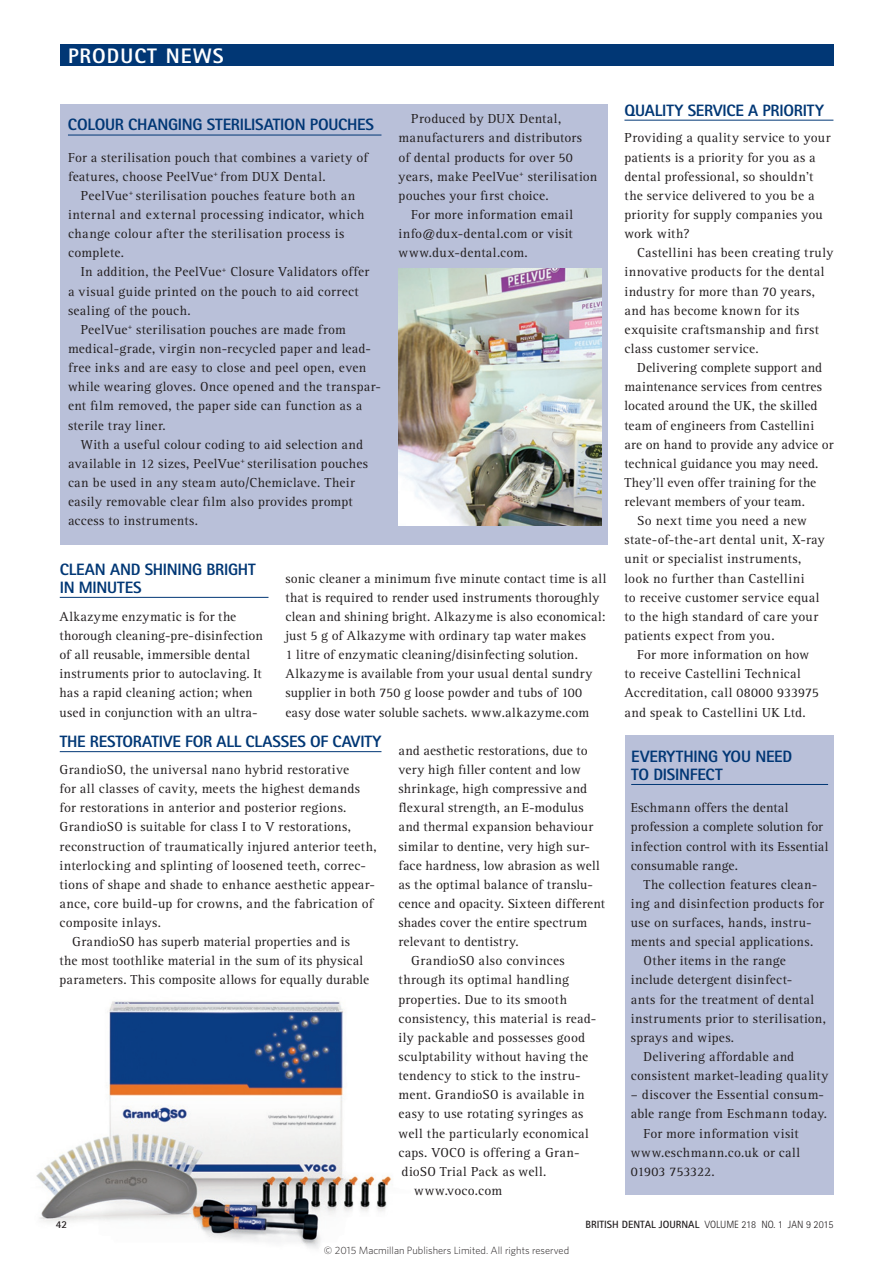
<style>
.page{position:relative;width:893px;height:1263px;background:#fff}
.page>*{position:absolute;margin:0;border:0;box-sizing:border-box;transform-origin:0 0}
.t1{font:800 21px "Rotis Sans Serif Std";letter-spacing:.05em;color:#fff}
._1_BDJ_trade_heading{font:800 16.5px/18px "Rotis Sans Serif Std";letter-spacing:-.015em;color:#013775}
._1_BDJ_body{font:13.5px/19.2px "Rotis Serif Std";letter-spacing:.02em;color:#231f20}
.t2{font:300 10.5px "Whitney";color:#231f20}
.t3{font:300 10.5px "Rotis Sans Serif Std";color:#231f20}
.t4{font:700 10.5px "Rotis Sans Serif Std";color:#231f20}
.s1{font-weight:700}
</style>
<div class="page">
<div style="left:60px;top:45px;width:773px;height:21px;background:#013775"></div>
<hr style="left:624px;top:120px;width:209px;height:1px;background:#013775">
<img style="left:36px;top:1001px;width:355px;height:248px">
<hr style="left:60px;top:751px;width:321px;height:1px;background:#013775">
<hr style="left:60px;top:597px;width:208px;height:1px;background:#013775">
<div style="left:60px;top:104px;width:547px;height:440px;background:#b9c0d9"></div>
<hr style="left:68px;top:135px;width:313px;height:1px;background:#013775">
<img style="left:398px;top:268px;width:203px;height:257px">
<div style="left:625px;top:736px;width:208px;height:459px;background:#b9c0d9"></div>
<hr style="left:631px;top:784px;width:197px;height:1px;background:#013775">
<svg style="left:319px;top:1243px;width:72px;height:6px"></svg>
<p class="t1" style="left:68px;top:42px;width:157px">PRODUCT NEWS</p>
<p class="_1_BDJ_trade_heading" style="left:68px;top:116px;width:308px">COLOUR CHANGING STERILISATION POUCHES</p>
<p class="_1_BDJ_body" style="left:398px;top:110px;width:200px;text-indent:13px">Produced by DUX Dental, manufacturers and distributors<br>of dental products for over 50 years, make PeelVue<sup>+</sup> sterilisation pouches your first choice.</p>
<p class="_1_BDJ_body" style="left:398px;top:205px;width:176px;text-align:justify;text-indent:13px">For more information email info@dux-dental.com or visit www.dux-dental.com.</p>
<p class="_1_BDJ_body" style="left:68px;top:148px;width:301px">For a sterilisation pouch that combines a variety of features, choose PeelVue<sup>+</sup> from DUX Dental.</p>
<p class="_1_BDJ_body" style="left:68px;top:186px;width:298px;text-indent:13px">PeelVue<sup>+</sup> sterilisation pouches feature both an internal and external processing indicator, which change colour after the sterilisation process is complete.</p>
<p class="_1_BDJ_body" style="left:68px;top:263px;width:303px;text-indent:13px">In addition, the PeelVue<sup>+</sup> Closure Validators offer a visual guide printed on the pouch to aid correct sealing of the pouch.</p>
<p class="_1_BDJ_body" style="left:68px;top:320px;width:315px;text-indent:13px">PeelVue<sup>+</sup> sterilisation pouches are made from medical-grade, virgin non-recycled paper and lead&shy;free inks and are easy to close and peel open, even while wearing gloves. Once opened and the transpar&shy;ent film removed, the paper side can function as a sterile tray liner.</p>
<p class="_1_BDJ_body" style="left:68px;top:435px;width:301px;text-indent:13px">With a useful colour coding to aid selection and available in 12 sizes, PeelVue<sup>+</sup> sterilisation pouches can be used in any steam auto/Chemiclave. Their easily removable clear film also provides prompt access to instruments.</p>
<p class="_1_BDJ_trade_heading" style="left:60px;top:560px;width:198px">CLEAN AND SHINING BRIGHT<br>IN MINUTES</p>
<p class="_1_BDJ_body" style="left:60px;top:607px;width:205px">Alkazyme enzymatic is for the thorough cleaning-pre-disinfection of all reusable, immersible dental instruments prior to autoclaving. It has a rapid cleaning action; when used in conjunction with an ultra-</p>
<p class="_1_BDJ_body" style="left:285px;top:569px;width:322px">sonic cleaner a minimum five minute contact time is all that is required to render used instruments thoroughly clean and shining bright. Alkazyme is also economical: just 5 g of Alkazyme with ordinary tap water makes<br>1 litre of enzymatic cleaning/disinfecting solution.<br>Alkazyme is available from your usual dental sundry supplier in both 750 g loose powder and tubs of 100 easy dose water soluble sachets. www.alkazyme.com</p>
<p class="_1_BDJ_trade_heading" style="left:60px;top:732px;width:323px">THE RESTORATIVE FOR ALL CLASSES OF CAVITY</p>
<p class="_1_BDJ_body" style="left:60px;top:760px;width:319px">GrandioSO, the universal nano hybrid restorative<br>for all classes of cavity, meets the highest demands for restorations in anterior and posterior regions.<br>GrandioSO is suitable for class I to V restorations, reconstruction of traumatically injured anterior teeth, interlocking and splinting of loosened teeth, correc&shy;tions of shape and shade to enhance aesthetic appear&shy;ance, core build-up for crowns, and the fabrication of composite inlays.</p>
<p class="_1_BDJ_body" style="left:60px;top:932px;width:311px;text-align:center">GrandioSO has superb material properties and is<br>the most toothlike material in the sum of its physical parameters. This composite allows for equally durable</p>
<p class="_1_BDJ_body" style="left:398px;top:741px;width:208px">and aesthetic restorations, due to very high filler content and low shrinkage, high compressive and flexural strength, an E-modulus and thermal expansion behaviour similar to dentine, very high sur&shy;face hardness, low abrasion as well as the optimal balance of translu&shy;cence and opacity. Sixteen different shades cover the entire spectrum relevant to dentistry.</p>
<p class="_1_BDJ_body" style="left:398px;top:952px;width:199px;text-indent:13px">GrandioSO also convinces through its optimal handling properties. Due to its smooth consistency, this material is read&shy;ily packable and possesses good sculptability without having the tendency to stick to the instru&shy;ment. GrandioSO is available in easy to use rotating syringes as well the particularly economical caps. VOCO is offering a Gran&shy;dioSO Trial Pack as well.</p>
<p class="_1_BDJ_body" style="left:414px;top:1181px;width:89px">www.voco.com</p>
<p class="_1_BDJ_trade_heading" style="left:624px;top:101px;width:201px">QUALITY SERVICE A PRIORITY</p>
<p class="_1_BDJ_body" style="left:624px;top:129px;width:208px">Providing a quality service to your patients is a priority for you as a dental professional, so shouldn’t the service delivered to you be a priority for supply companies you work with?</p>
<p class="_1_BDJ_body" style="left:624px;top:244px;width:210px;text-indent:13px">Castellini has been creating truly innovative products for the dental industry for more than 70 years, and has become known for its exquisite craftsmanship and first class customer service.</p>
<p class="_1_BDJ_body" style="left:624px;top:358px;width:210px;text-indent:13px">Delivering complete support and maintenance services from centres located around the UK, the skilled team of engineers from Castellini are on hand to provide any advice or technical guidance you may need.<br>They’ll even offer training for the relevant members of your team.</p>
<p class="_1_BDJ_body" style="left:624px;top:511px;width:202px;text-indent:13px">So next time you need a new state-of-the-art dental unit, X-ray unit or specialist instruments, look no further than Castellini<br>to receive customer service equal to the high standard of care your patients expect from you.</p>
<p class="_1_BDJ_body" style="left:624px;top:645px;width:196px;text-indent:13px">For more information on how to receive Castellini Technical<br>Accreditation, call 08000 933975 and speak to Castellini UK Ltd.</p>
<p class="_1_BDJ_trade_heading" style="left:631px;top:747px;width:162px">EVERYTHING YOU NEED<br>TO DISINFECT</p>
<p class="_1_BDJ_body" style="left:631px;top:798px;width:199px">Eschmann offers the dental profession a complete solution for infection control with its Essential consumable range.</p>
<p class="_1_BDJ_body" style="left:631px;top:875px;width:195px;text-indent:13px">The collection features clean&shy;ing and disinfection products for use on surfaces, hands, instru&shy;ments and special applications.</p>
<p class="_1_BDJ_body" style="left:631px;top:952px;width:197px;text-indent:13px">Other items in the range include detergent disinfect-<br>ants for the treatment of dental instruments prior to sterilisation, sprays and wipes.</p>
<p class="_1_BDJ_body" style="left:631px;top:1047px;width:199px;text-indent:13px">Delivering affordable and consistent market-leading quality</p>
<p class="_1_BDJ_body" style="left:631px;top:1085px;width:198px">– discover the Essential consum&shy;able range from Eschmann today.</p>
<p class="_1_BDJ_body" style="left:631px;top:1124px;width:171px;text-align:justify;text-indent:13px">For more information visit www.eschmann.co.uk or call 01903 753322.</p>
<p class="t4" style="left:56px;top:1217px;width:13px">42</p>
<p class="t3" style="left:586px;top:1218px;width:249px"><span class="s1">BRITISH DENTAL JOURNAL</span> VOLUME 218 NO. 1 JAN 9 2015</p>
<p class="t2" style="left:324px;top:1243px;width:247px">© 2015 Macmillan Publishers Limited. All rights reserved</p>
</div>
